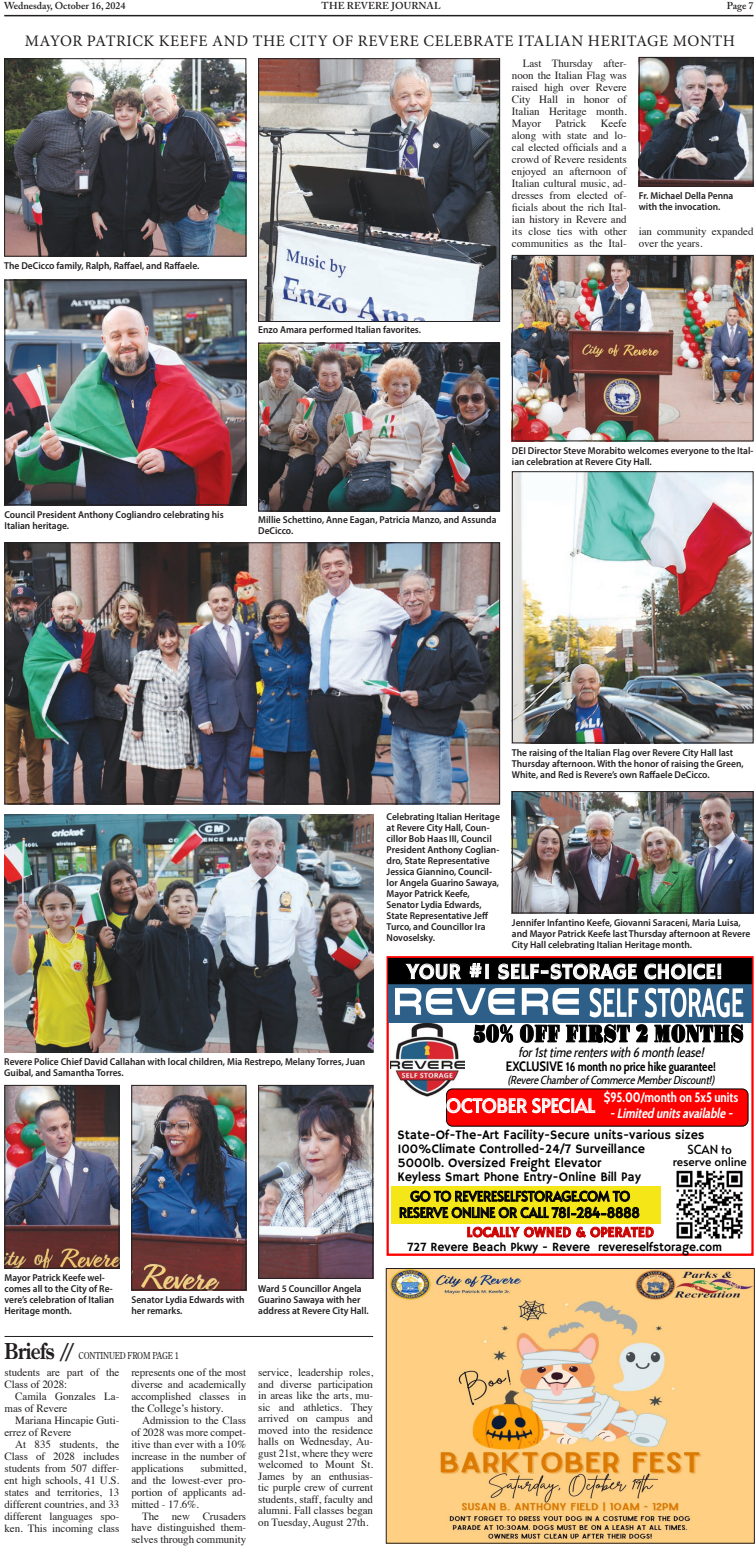
<style>
.page{position:relative;width:756px;height:1548px;background:#fff}
.page>*{position:absolute;margin:0;border:0;box-sizing:border-box;transform-origin:0 0}
.t1{font:21.9px "Hammersmith One";color:#fff;scale:.96 1}
.jump_head{font:700 21.9px "Century Old Style Std";letter-spacing:-.02em;color:#231f20;scale:.84 1}
.t2{font:18.8px "Alata";letter-spacing:-.005em;color:#fff;scale:.96 1}
.Photo_Overline{font:16px "Minion Pro";letter-spacing:.035em;color:#231f20}
.t3{font:14.6px "Hammersmith One";color:#c00;scale:.96 1}
.t4{font:13.6px/16.3px "Alata";letter-spacing:-.01em;color:#000;text-align:center;scale:.96 1}
.t5{font:italic 700 13.6px/15.5px "Cabin Condensed";color:#fff;text-align:center;scale:.96 1}
.t6{font:italic 13.6px "Cabin Condensed";color:#000;scale:.96 1}
.t7{font:13.1px/14.1px "Hammersmith One";color:#000;scale:.96 1}
.t8{font:12.5px "Hammersmith One";color:#000;scale:.96 1}
.t9{font:700 12.5px "Cabin Condensed";color:#000;scale:.96 1}
.t10{font:12.5px/12px "Alata";letter-spacing:-.01em;color:#000;text-align:center;scale:.96 1}
.t11{font:italic 11.5px "Cabin Condensed";color:#000;scale:.96 1}
.Body_text{font:11px/12px "Times";letter-spacing:-.005em;color:#231f20;text-align:justify}
.Cutline{font:600 10px/11px "Myriad Pro";color:#231f20;scale:.95 1}
.t12{font:600 10px "Adobe Caslon Pro";color:#231f20}
.jump_head-2{font:9.5px "Century Old Style Std";letter-spacing:-.02em;color:#231f20;scale:.84 1}
.s1{font-size:13.6px}
.s2{font-style:normal}
</style>
<div class="page">
<hr style="left:4px;top:15px;width:749px;height:1px;background:#231f20">
<div style="left:387px;top:956px;width:367px;height:300px;border:2px solid #f00"></div>
<img style="left:390px;top:1022px;width:74px;height:75px">
<svg style="left:389px;top:984px;width:363px;height:38px;background:#2d5d85"></svg>
<div style="left:388px;top:959px;width:364px;height:25px;background:#000"></div>
<div style="left:388px;top:958px;width:364px;height:26px;border:1px solid #000"></div>
<svg style="left:446px;top:1088px;width:303px;height:39px;background:#f00505"></svg>
<div style="left:391px;top:1187px;width:269px;height:37px;background:#f5e617"></div>
<img style="left:676px;top:1170px;width:67px;height:69px">
<img style="left:396px;top:986px;width:182px;height:32px">
<svg style="left:473px;top:1024px;width:40px;height:19px"></svg>
<svg style="left:520px;top:1024px;width:40px;height:19px"></svg>
<svg style="left:566px;top:988px;width:178px;height:55px"></svg>
<img style="left:388px;top:1270px;width:365px;height:272px">
<div style="left:386px;top:1268px;width:369px;height:276px;border:1px solid #231f20"></div>
<hr style="left:4px;top:1336px;width:369px;height:1px;background:#231f20">
<img style="left:6px;top:60px;width:238px;height:195px">
<div style="left:4px;top:58px;width:242px;height:199px;border:1px solid #231f20"></div>
<img style="left:260px;top:60px;width:238px;height:260px">
<div style="left:258px;top:58px;width:242px;height:264px;border:1px solid #231f20"></div>
<img style="left:6px;top:282px;width:238px;height:221px">
<div style="left:4px;top:280px;width:242px;height:225px;border:1px solid #231f20"></div>
<img style="left:260px;top:345px;width:238px;height:164px">
<div style="left:258px;top:343px;width:242px;height:168px;border:1px solid #231f20"></div>
<img style="left:514px;top:257px;width:238px;height:182px">
<div style="left:512px;top:255px;width:242px;height:186px;border:1px solid #231f20"></div>
<img style="left:641px;top:57px;width:113px;height:130px">
<div style="left:639px;top:57px;width:114px;height:130px;border:1px solid #231f20"></div>
<img style="left:514px;top:473px;width:238px;height:268px">
<div style="left:512px;top:471px;width:242px;height:272px;border:1px solid #231f20"></div>
<img style="left:4px;top:814px;width:369px;height:238px">
<img style="left:6px;top:544px;width:492px;height:258px">
<div style="left:4px;top:542px;width:496px;height:262px;border:1px solid #231f20"></div>
<img style="left:6px;top:1087px;width:111px;height:180px">
<div style="left:4px;top:1085px;width:115px;height:184px;border:1px solid #231f20"></div>
<img style="left:133px;top:1087px;width:111px;height:201px">
<div style="left:131px;top:1085px;width:115px;height:205px;border:1px solid #231f20"></div>
<img style="left:260px;top:1087px;width:111px;height:190px">
<div style="left:258px;top:1085px;width:115px;height:194px;border:1px solid #231f20"></div>
<img style="left:514px;top:793px;width:238px;height:118px">
<div style="left:512px;top:791px;width:242px;height:122px;border:1px solid #231f20"></div>
<p class="t12" style="left:4px;top:0;width:123px">Wednesday, October 16, 2024</p>
<p class="t12" style="left:322px;top:0;width:121px">THE REVERE JOURNAL</p>
<p class="t12" style="left:727px;top:0;width:28px">Page 7</p>
<p class="Photo_Overline" style="left:25px;top:30px;width:712px">MAYOR PATRICK KEEFE AND THE CITY OF REVERE CELEBRATE ITALIAN HERITAGE MONTH</p>
<p class="Body_text" style="left:512px;top:56px;width:116px;text-indent:11px">Last Thursday after&shy;noon the Italian Flag was raised high over Revere City Hall in honor of Italian Heritage month.<br>Mayor</p>
<p class="Body_text" style="left:512px;top:116px;width:116px;text-indent:89px">Keefe along with state and lo&shy;cal elected officials and a crowd of Revere residents enjoyed an afternoon of Italian cultural music, ad&shy;dresses from elected of&shy;ficials about the rich Ital&shy;ian history in Revere and its close ties with other communities as the Ital-</p>
<p class="Body_text" style="left:555px;top:116px;width:32px">Patrick</p>
<p class="Cutline" style="left:639px;top:190px;width:101px">Fr. Michael Della Penna with the invocation.</p>
<p class="Body_text" style="left:639px;top:224px;width:116px">ian community expanded over the years.</p>
<p class="Cutline" style="left:4px;top:260px;width:207px">The DeCicco family, Ralph, Raffael, and Raffaele.</p>
<p class="Cutline" style="left:258px;top:324px;width:173px">Enzo Amara performed Italian favorites.</p>
<p class="Cutline" style="left:4px;top:508px;width:232px">Council President Anthony Cogliandro celebrating his<br>Italian heritage.</p>
<p class="Cutline" style="left:512px;top:445px;width:256px">DEI Director Steve Morabito welcomes everyone to the Ital&shy;ian celebration at Revere City Hall.</p>
<p class="Cutline" style="left:258px;top:514px;width:252px">Millie Schettino, Anne Eagan, Patricia Manzo, and Assunda<br>DeCicco.</p>
<p class="Cutline" style="left:512px;top:747px;width:245px">The raising of the Italian Flag over Revere City Hall last<br>Thursday afternoon. With the honor of raising the Green,<br>White, and Red is Revere’s own Raffaele DeCicco.</p>
<p class="Cutline" style="left:387px;top:811px;width:121px">Celebrating Italian Heritage at Revere City Hall, Coun&shy;cillor Bob Haas III, Council<br>President Anthony Coglian&shy;dro, State Representative<br>Jessica Giannino, Council&shy;lor Angela Guarino Sawaya,<br>Mayor Patrick Keefe,<br>Senator Lydia Edwards,<br>State Representative Jeff<br>Turco, and Councillor Ira<br>Novoselsky.</p>
<p class="Cutline" style="left:512px;top:917px;width:252px">Jennifer Infantino Keefe, Giovanni Saraceni, Maria Luisa, and Mayor Patrick Keefe last Thursday afternoon at Revere<br>City Hall celebrating Italian Heritage month.</p>
<p class="t1" style="left:407px;top:959px;width:331px">YOUR #1 SELF-STORAGE CHOICE!</p>
<p class="Cutline" style="left:4px;top:1056px;width:382px">Revere Police Chief David Callahan with local children, Mia Restrepo, Melany Torres, Juan<br>Guibal, and Samantha Torres.</p>
<p class="Cutline" style="left:5px;top:1272px;width:117px">Mayor Patrick Keefe wel&shy;comes all to the City of Re&shy;vere’s celebration of Italian<br>Heritage month.</p>
<p class="Cutline" style="left:131px;top:1294px;width:121px">Senator Lydia Edwards with her remarks.</p>
<p class="jump_head" style="left:4px;top:1337px;width:85px">Briefs //</p>
<p class="jump_head-2" style="left:78px;top:1350px;width:121px">CONTINUED FROM PAGE 1</p>
<p class="Body_text" style="left:4px;top:1366px;width:116px">students are part of the<br>Class of 2028:</p>
<p class="Body_text" style="left:5px;top:1390px;width:116px;text-indent:11px">Camila Gonzales La&shy;mas of Revere</p>
<p class="Body_text" style="left:5px;top:1414px;width:116px;text-indent:11px">Mariana Hincapie Guti&shy;errez of Revere</p>
<p class="Body_text" style="left:5px;top:1438px;width:116px;text-indent:11px">At 835 students, the Class of 2028 includes students from 507 differ&shy;ent high schools, 41 U.S. states and territories, 13 different countries, and 33 different languages spo&shy;ken. This incoming class</p>
<p class="Body_text" style="left:131px;top:1366px;width:116px">represents one of the most diverse and academically accomplished classes in the College’s history.</p>
<p class="Body_text" style="left:131px;top:1414px;width:116px;text-indent:11px">Admission to the Class of 2028 was more compet&shy;itive than ever with a 10% increase in the number of applications</p>
<p class="Body_text" style="left:131px;top:1462px;width:116px;text-indent:69px">submitted, and the lowest-ever pro&shy;portion of applicants ad&shy;mitted - 17.6%.</p>
<p class="Body_text" style="left:131px;top:1509px;width:116px;line-height:11.5px;text-indent:11px">The new Crusaders have distinguished them&shy;selves through community</p>
<p class="Cutline" style="left:258px;top:1283px;width:118px">Ward 5 Councillor Angela<br>Guarino Sawaya with her address at Revere City Hall.</p>
<p class="Body_text" style="left:258px;top:1366px;width:116px;line-height:11.5px">service, leadership roles, and diverse participation in areas like the arts, mu&shy;sic and athletics. They arrived on campus and moved into the residence halls on Wednesday, Au&shy;gust 21st, where they were welcomed to Mount St.<br>James by an enthusias&shy;tic purple crew of current students, staff, faculty and alumni. Fall classes began on Tuesday, August 27th.</p>
<p class="t6" style="left:518px;top:1041px;width:199px">for1sttimerenterswith6monthlease!</p>
<p class="t9" style="left:506px;top:1057px;width:220px"><span class="s1">EXCLUSIVE</span> 16 month no price hike guarantee!</p>
<p class="t11" style="left:507px;top:1071px;width:220px">(RevereChamberofCommerceMemberDiscount!)</p>
<p class="t2" style="left:446px;top:1089px;width:157px">OCTOBER SPECIAL</p>
<p class="t5" style="left:604px;top:1089px;width:142px"><span class="s2">$95.00/month on 5x5 units </span>-Limitedunitsavailable-</p>
<p class="t7" style="left:397px;top:1129px;width:321px">State-Of-The-Art Facility-Secure units-various sizes 100%Climate Controlled-24/7 Surveillance<br>5000lb. Oversized Freight Elevator<br>Keyless Smart Phone Entry-Online Bill Pay</p>
<p class="t10" style="left:673px;top:1142px;width:79px">SCAN to reserve online</p>
<p class="t4" style="left:399px;top:1187px;width:252px">GO TO REVERESELFSTORAGE.COM TO<br>RESERVE ONLINE OR CALL 781-284-8888</p>
<p class="t3" style="left:467px;top:1224px;width:197px">LOCALLY OWNED &amp; OPERATED</p>
<p class="t8" style="left:407px;top:1240px;width:330px">727 Revere Beach Pkwy - Revere revereselfstorage.com</p>
</div>
